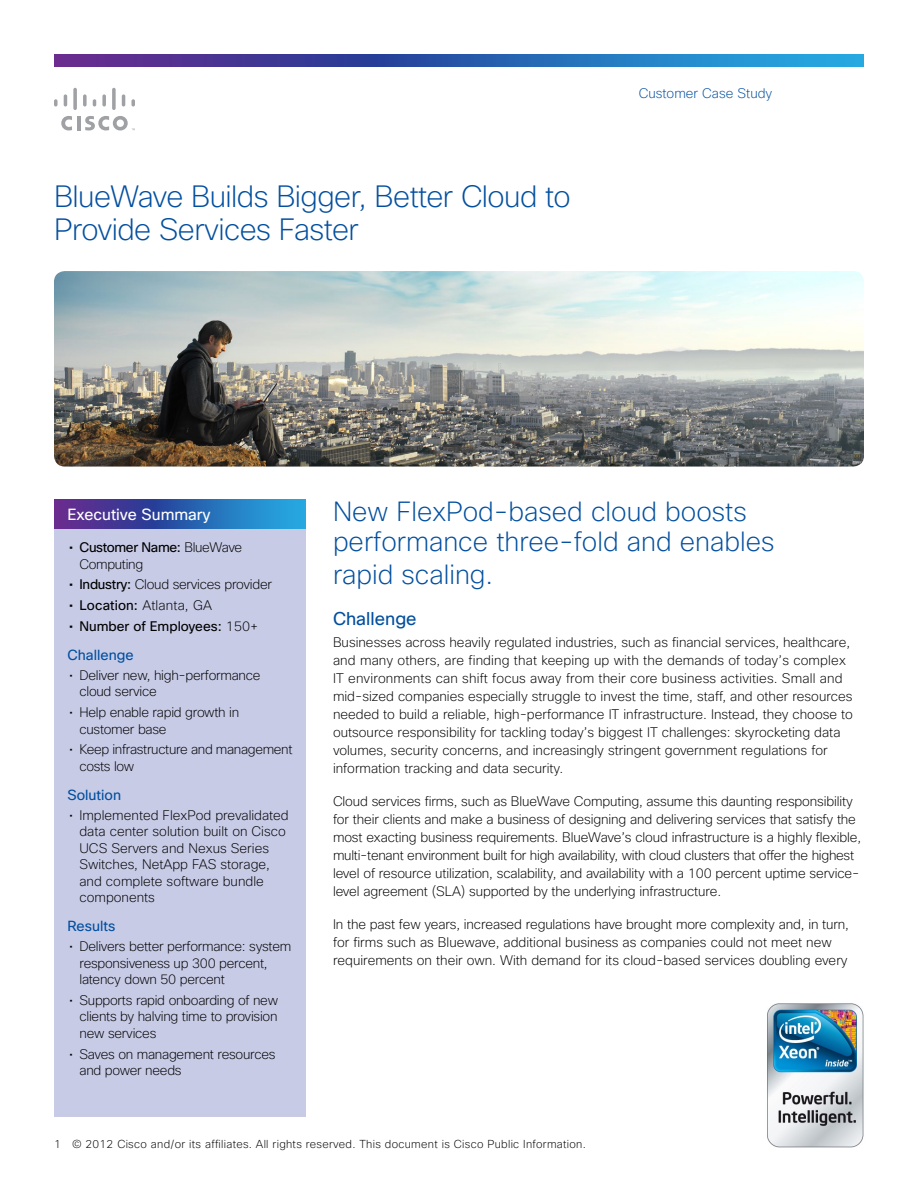
<style>
.page{position:relative;width:918px;height:1188px;background:#fff}
.page>*{position:absolute;margin:0;border:0;box-sizing:border-box;transform-origin:0 0}
.Head_1{font:200 30px/33px "Cisco Sans";letter-spacing:-.02em;color:#024f9f}
.HeadSub{font:200 27px/30px "Cisco Sans";color:#024f9f}
.Subhead_1{font:18px "Cisco Sans";color:#024f9f}
.SidebarTitle{font:15.75px "Cisco Sans";color:#fff}
.SidebarHead{font:14.25px "Cisco Sans";color:#024f9f}
.Body_1{font:200 13.5px/18px "Cisco Sans";letter-spacing:-.01em;color:#000}
.t1{font:13.5px "Cisco Sans";color:#000}
.Page_head_2{font:200 13.5px "Cisco Sans";color:#024f9f}
.Folio{font:200 11.25px "Cisco Sans";letter-spacing:.025em;color:#000}
.s1{font-weight:400}
.s2{font-weight:200}
</style>
<div class="page">
<svg style="left:54px;top:54px;width:810px;height:12px"></svg>
<hr style="left:77px;top:116px;width:3px;height:14px;background:#9fa1a4">
<svg style="left:61px;top:116px;width:11px;height:14px"></svg>
<svg style="left:54px;top:99px;width:4px;height:7px"></svg>
<svg style="left:64px;top:94px;width:3px;height:12px"></svg>
<svg style="left:73px;top:88px;width:4px;height:22px"></svg>
<svg style="left:83px;top:94px;width:4px;height:12px"></svg>
<svg style="left:93px;top:99px;width:3px;height:7px"></svg>
<svg style="left:102px;top:94px;width:4px;height:12px"></svg>
<svg style="left:112px;top:88px;width:4px;height:22px"></svg>
<svg style="left:122px;top:94px;width:3px;height:12px"></svg>
<svg style="left:131px;top:99px;width:4px;height:7px"></svg>
<svg style="left:85px;top:116px;width:50px;height:14px"></svg>
<img style="left:54px;top:271px;width:810px;height:196px">
<div style="left:54px;top:528px;width:252px;height:589px;background:#c7cbe6"></div>
<svg style="left:54px;top:499px;width:252px;height:30px"></svg>
<img style="left:767px;top:1003px;width:97px;height:145px">
<p class="Head_1" style="left:54px;top:180px;width:518px">BlueWave Builds Bigger, Better Cloud to<br>Provide Services Faster</p>
<p class="Page_head_2" style="left:639px;top:85px;width:135px">Customer Case Study</p>
<p class="SidebarTitle" style="left:68px;top:505px;width:145px">Executive Summary</p>
<p class="Body_1" style="left:80px;top:539px;width:164px;line-height:16.5px;text-indent:-10px"><span class="s1">• Customer Name:</span> BlueWave<br>Computing</p>
<p class="Body_1" style="left:69px;top:576px;width:205px"><span class="s1">• Industry:</span> Cloud services provider</p>
<p class="t1" style="left:69px;top:597px;width:144px">• Location: <span class="s2">Atlanta, GA</span></p>
<p class="t1" style="left:69px;top:618px;width:191px">• Number of Employees: <span class="s2">150+</span></p>
<p class="SidebarHead" style="left:68px;top:646px;width:68px">Challenge</p>
<p class="Body_1" style="left:80px;top:667px;width:183px;line-height:16.5px;text-indent:-10px">• Deliver new, high-performance cloud service</p>
<p class="Body_1" style="left:80px;top:704px;width:161px;line-height:16.5px;text-indent:-10px">• Help enable rapid growth in customer base</p>
<p class="Body_1" style="left:80px;top:741px;width:215px;line-height:16.5px;text-indent:-10px">• Keep infrastructure and management costs low</p>
<p class="SidebarHead" style="left:68px;top:786px;width:55px">Solution</p>
<p class="Body_1" style="left:80px;top:807px;width:211px;line-height:16.5px;text-indent:-10px">• Implemented FlexPod prevalidated data center solution built on Cisco<br>UCS Servers and Nexus Series<br>Switches, NetApp FAS storage, and complete software bundle components</p>
<p class="SidebarHead" style="left:68px;top:917px;width:49px">Results</p>
<p class="Body_1" style="left:80px;top:938px;width:213px;line-height:16.5px;text-indent:-10px">• Delivers better performance: system responsiveness up 300 percent, latency down 50 percent</p>
<p class="Body_1" style="left:80px;top:992px;width:200px;line-height:16.5px;text-align:justify;text-indent:-10px">• Supports rapid onboarding of new clients by halving time to provision new services</p>
<p class="Body_1" style="left:80px;top:1046px;width:198px;line-height:16.5px;text-indent:-10px">• Saves on management resources and power needs</p>
<p class="HeadSub" style="left:333px;top:497px;width:443px">New FlexPod-based cloud boosts performance three-fold and enables</p>
<p class="HeadSub" style="left:333px;top:560px;width:162px">rapid scaling.</p>
<p class="Subhead_1" style="left:333px;top:608px;width:85px">Challenge</p>
<p class="Body_1" style="left:333px;top:633px;width:521px">Businesses across heavily regulated industries, such as financial services, healthcare, and many others, are finding that keeping up with the demands of today’s complex IT environments can shift focus away from their core business activities. Small and mid-sized companies especially struggle to invest the time, staff, and other resources needed to build a reliable, high-performance IT infrastructure. Instead, they choose to outsource responsibility for tackling today’s biggest IT challenges: skyrocketing data volumes, security concerns, and increasingly stringent government regulations for information tracking and data security.</p>
<p class="Body_1" style="left:333px;top:792px;width:530px">Cloud services firms, such as BlueWave Computing, assume this daunting responsibility for their clients and make a business of designing and delivering services that satisfy the most exacting business requirements. BlueWave’s cloud infrastructure is a highly flexible, multi-tenant environment built for high availability, with cloud clusters that offer the highest level of resource utilization, scalability, and availability with a 100 percent uptime service&shy;level agreement (SLA) supported by the underlying infrastructure.</p>
<p class="Body_1" style="left:333px;top:915px;width:518px">In the past few years, increased regulations have brought more complexity and, in turn, for firms such as Bluewave, additional business as companies could not meet new requirements on their own. With demand for its cloud-based services doubling every</p>
<p class="Folio" style="left:54px;top:1136px;width:533px">1 © 2012 Cisco and/or its affiliates. All rights reserved. This document is Cisco Public Information.</p>
</div>
